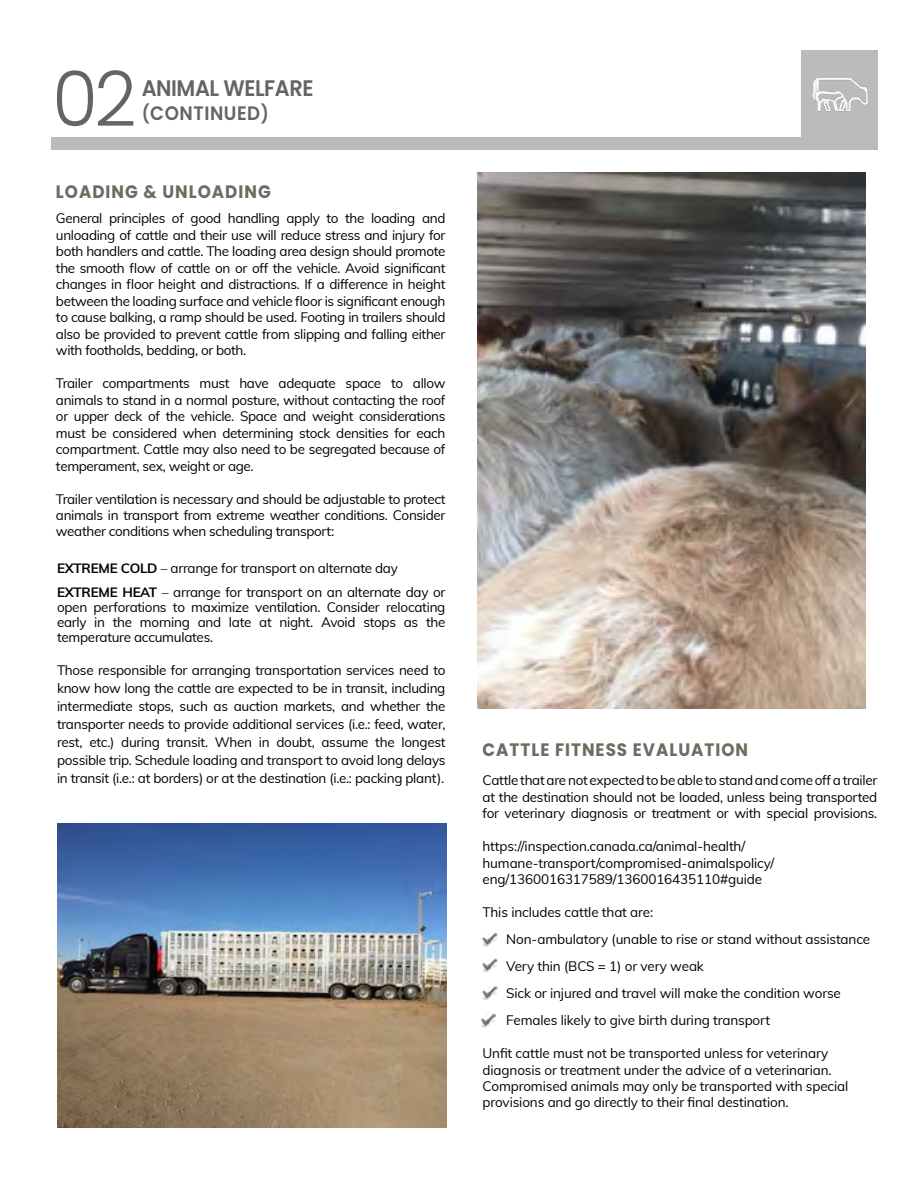
<style>
.page{position:relative;width:918px;height:1188px;background:#fff}
.page>*{position:absolute;margin:0;border:0;box-sizing:border-box;transform-origin:0 0}
.t1{font:300 76.5px "Poppins";color:#636466}
.t2{font:600 22.5px "Poppins";letter-spacing:-.02em;color:#636466;scale:.93 1}
.t3{font:600 19.5px "Poppins";letter-spacing:.03em;color:#636466;scale:.93 1}
.t4{font:700 18px "Poppins";letter-spacing:.06em;color:#6c6d61;scale:.93 1}
.t5{font:13.5px/16.5px "Muli";letter-spacing:-.01em;color:#000;text-align:justify}
.s1{font-size:18px}
.s2{font-weight:700}
</style>
<div class="page">
<img style="left:482px;top:932px;width:16px;height:15px">
<img style="left:482px;top:958px;width:16px;height:15px">
<img style="left:482px;top:986px;width:16px;height:14px">
<img style="left:481px;top:1013px;width:15px;height:15px">
<img style="left:477px;top:173px;width:389px;height:535px">
<div style="left:51px;top:137px;width:827px;height:12px;background:#b9bcb9"></div>
<div style="left:801px;top:50px;width:76px;height:89px;background:#b9bcb9"></div>
<img style="left:812px;top:78px;width:56px;height:34px">
<img style="left:57px;top:824px;width:390px;height:304px">
<h1 class="t1" style="left:52px;top:55px;width:86px">02</h1>
<h2 class="t2" style="left:142px;top:75px;width:186px">ANIMAL WELFARE</h2>
<h3 class="t3" style="left:142px;top:102px;width:138px"><span class="s1">(</span>CONTINUED<span class="s1">)</span></h3>
<h3 class="t4" style="left:56px;top:181px;width:232px">LOADING &amp; UNLOADING</h3>
<p class="t5" style="left:56px;top:209px;width:391px">General principles of good handling apply to the loading and unloading of cattle and their use will reduce stress and injury for both handlers and cattle. The loading area design should promote the smooth flow of cattle on or off the vehicle. Avoid significant changes in floor height and distractions. If a difference in height between the loading surface and vehicle floor is significant enough to cause balking, a ramp should be used. Footing in trailers should also be provided to prevent cattle from slipping and falling either with footholds, bedding, or both.</p>
<p class="t5" style="left:56px;top:374px;width:391px">Trailer compartments must have adequate space to allow animals to stand in a normal posture, without contacting the roof or upper deck of the vehicle. Space and weight considerations must be considered when determining stock densities for each compartment. Cattle may also need to be segregated because of temperament, sex, weight or age.</p>
<p class="t5" style="left:56px;top:490px;width:391px">Trailer ventilation is necessary and should be adjustable to protect animals in transport from extreme weather conditions. Consider weather conditions when scheduling transport:</p>
<p class="t5" style="left:57px;top:556px;width:390px;line-height:24px"><span class="s2">EXTREME COLD</span> – arrange for transport on alternate day<br><span class="s2">EXTREME HEAT</span> – arrange for transport on an alternate day or</p>
<p class="t5" style="left:57px;top:599px;width:390px;line-height:15px">open perforations to maximize ventilation. Consider relocating early in the morning and late at night. Avoid stops as the temperature accumulates.</p>
<p class="t5" style="left:57px;top:661px;width:390px;line-height:18px">Those responsible for arranging transportation services need to know how long the cattle are expected to be in transit, including intermediate stops, such as auction markets, and whether the transporter needs to provide additional services (i.e.: feed, water, rest, etc.) during transit. When in doubt, assume the longest possible trip. Schedule loading and transport to avoid long delays in transit (i.e.: at borders) or at the destination (i.e.: packing plant).</p>
<h3 class="t4" style="left:483px;top:739px;width:287px">CATTLE FITNESS EVALUATION</h3>
<p class="t5" style="left:483px;top:771px;width:396px">Cattle that are not expected to be able to stand and come off a trailer at the destination should not be loaded, unless being transported for veterinary diagnosis or treatment or with special provisions.</p>
<p class="t5" style="left:483px;top:837px;width:293px;text-align:left">https://inspection.canada.ca/animal-health/ humane-transport/compromised-animalspolicy/ eng/1360016317589/1360016435110#guide</p>
<p class="t5" style="left:506px;top:898px;width:365px;line-height:27px;text-align:left;text-indent:-24px">This includes cattle that are:<br>Non-ambulatory (unable to rise or stand without assistance Very thin (BCS = 1) or very weak<br>Sick or injured and travel will make the condition worse Females likely to give birth during transport</p>
<p class="t5" style="left:483px;top:1044px;width:367px;text-align:left">Unfit cattle must not be transported unless for veterinary diagnosis or treatment under the advice of a veterinarian.<br>Compromised animals may only be transported with special provisions and go directly to their final destination.</p>
</div>
